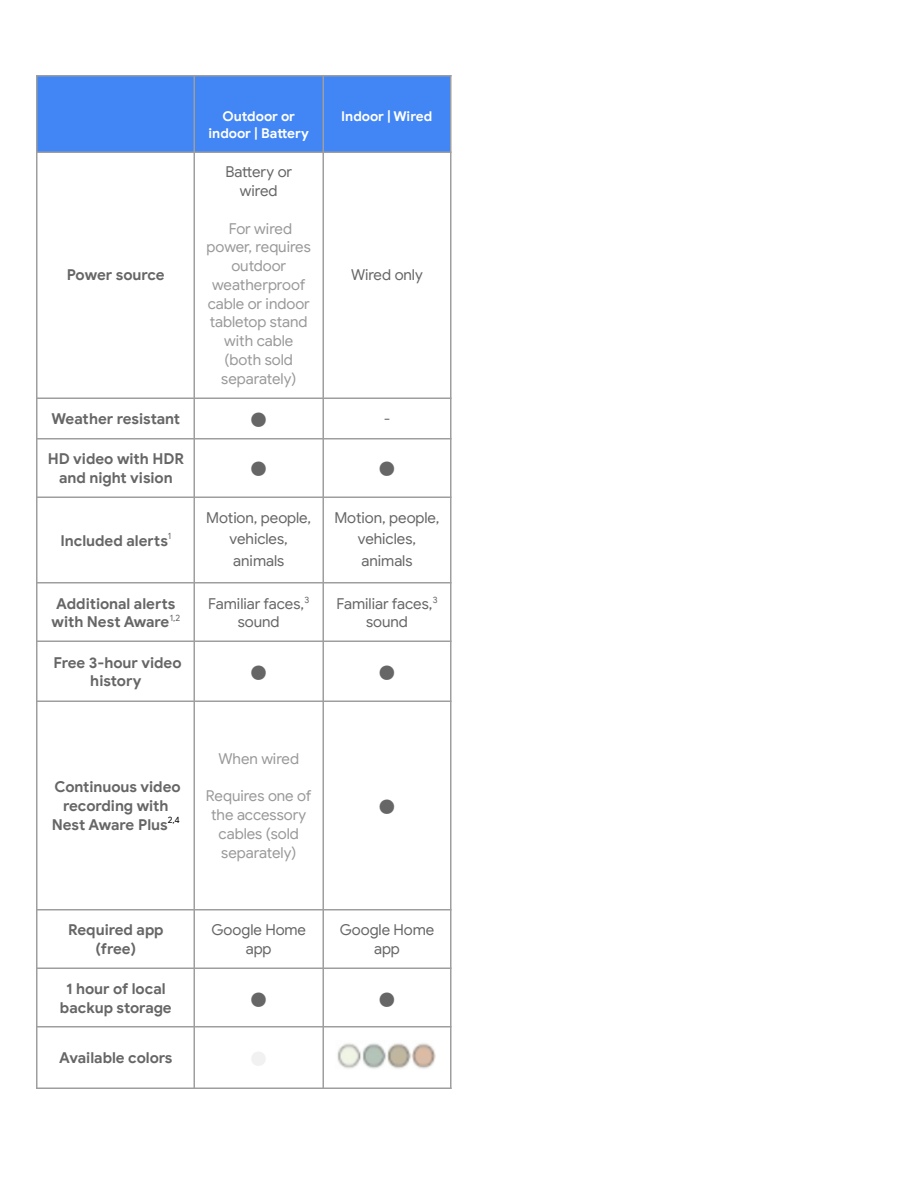
<style>
.page{position:relative;width:918px;height:1188px;background:#fff}
.page>*{position:absolute;margin:0;border:0;box-sizing:border-box;transform-origin:0 0}
.t1{font:700 15px/18.8px "Google Sans";letter-spacing:-.005em;color:#666;text-align:center}
.t2{font:15px/18.8px "Google Sans";color:#999;text-align:center}
.t3{font:15px/18.8px "Google Sans";color:#666;text-align:center}
.t4{font:15px "Free Serif";color:#666}
.t5{font:700 13.5px/16.8px "Google Sans";color:#fff;text-align:center}
</style>
<div class="page">
<div style="left:37px;top:76px;width:158px;height:75px;background:#4285f4"></div>
<div style="left:195px;top:76px;width:128px;height:75px;background:#4285f4"></div>
<div style="left:323px;top:76px;width:128px;height:75px;background:#4285f4"></div>
<hr style="left:36px;top:75px;width:2px;height:1014px;background:#9e9e9e">
<hr style="left:194px;top:75px;width:1px;height:1014px;background:#9e9e9e">
<hr style="left:322px;top:75px;width:2px;height:1014px;background:#9e9e9e">
<hr style="left:450px;top:75px;width:1px;height:1014px;background:#9e9e9e">
<hr style="left:36px;top:75px;width:416px;height:2px;background:#9e9e9e">
<hr style="left:36px;top:152px;width:416px;height:1px;background:#9e9e9e">
<hr style="left:36px;top:398px;width:416px;height:1px;background:#9e9e9e">
<hr style="left:36px;top:438px;width:416px;height:2px;background:#9e9e9e">
<hr style="left:36px;top:497px;width:416px;height:1px;background:#9e9e9e">
<hr style="left:36px;top:582px;width:416px;height:2px;background:#9e9e9e">
<hr style="left:36px;top:641px;width:416px;height:1px;background:#9e9e9e">
<hr style="left:36px;top:701px;width:416px;height:1px;background:#9e9e9e">
<hr style="left:36px;top:909px;width:416px;height:2px;background:#9e9e9e">
<hr style="left:36px;top:968px;width:416px;height:1px;background:#9e9e9e">
<hr style="left:36px;top:1026px;width:416px;height:2px;background:#9e9e9e">
<hr style="left:36px;top:1088px;width:416px;height:1px;background:#9e9e9e">
<img style="left:337px;top:1043px;width:99px;height:26px">
<p class="t1" style="left:67px;top:266px;width:99px">Power source</p>
<p class="t5" style="left:209px;top:108px;width:102px">Outdoor or indoor | Battery</p>
<p class="t5" style="left:341px;top:108px;width:93px">Indoor | Wired</p>
<p class="t3" style="left:225px;top:163px;width:68px">Battery or wired</p>
<p class="t2" style="left:207px;top:219px;width:106px">For wired power, requires outdoor weatherproof cable or indoor tabletop stand with cable (both sold separately)</p>
<p class="t3" style="left:351px;top:266px;width:73px">Wired only</p>
<p class="t1" style="left:52px;top:409px;width:130px">Weather resistant</p>
<p class="t4" style="left:251px;top:410px;width:16px">⬤</p>
<p class="t3" style="left:384px;top:409px;width:8px">-</p>
<p class="t1" style="left:48px;top:449px;width:138px">HD video with HDR and night vision</p>
<p class="t4" style="left:251px;top:460px;width:16px">⬤</p>
<p class="t4" style="left:380px;top:460px;width:16px">⬤</p>
<p class="t1" style="left:60px;top:531px;width:113px">Included alerts<sup>1</sup></p>
<p class="t3" style="left:206px;top:507px;width:107px;line-height:21.6px">Motion, people, vehicles, animals</p>
<p class="t3" style="left:334px;top:507px;width:107px;line-height:21.6px">Motion, people, vehicles, animals</p>
<p class="t1" style="left:52px;top:594px;width:130px">Additional alerts with Nest Aware<sup>1,2</sup></p>
<p class="t3" style="left:208px;top:594px;width:103px">Familiar faces,<sup>3 </sup>sound</p>
<p class="t3" style="left:336px;top:594px;width:103px">Familiar faces,<sup>3 </sup>sound</p>
<p class="t1" style="left:54px;top:653px;width:130px">Free 3-hour video history</p>
<p class="t4" style="left:251px;top:663px;width:16px">⬤</p>
<p class="t4" style="left:380px;top:663px;width:16px">⬤</p>
<p class="t1" style="left:52px;top:778px;width:131px">Continuous video recording with<br>Nest Aware Plus<sup>2,4</sup></p>
<p class="t2" style="left:218px;top:750px;width:82px">When wired</p>
<p class="t2" style="left:206px;top:787px;width:107px">Requires one of the accessory cables (sold separately)</p>
<p class="t4" style="left:380px;top:797px;width:16px">⬤</p>
<p class="t1" style="left:68px;top:921px;width:97px">Required app (free)</p>
<p class="t3" style="left:211px;top:921px;width:96px">Google Home app</p>
<p class="t3" style="left:340px;top:921px;width:96px">Google Home app</p>
<p class="t1" style="left:60px;top:980px;width:113px">1 hour of local backup storage</p>
<p class="t4" style="left:251px;top:990px;width:16px">⬤</p>
<p class="t4" style="left:380px;top:990px;width:16px">⬤</p>
<p class="t1" style="left:59px;top:1049px;width:115px">Available colors</p>
</div>
